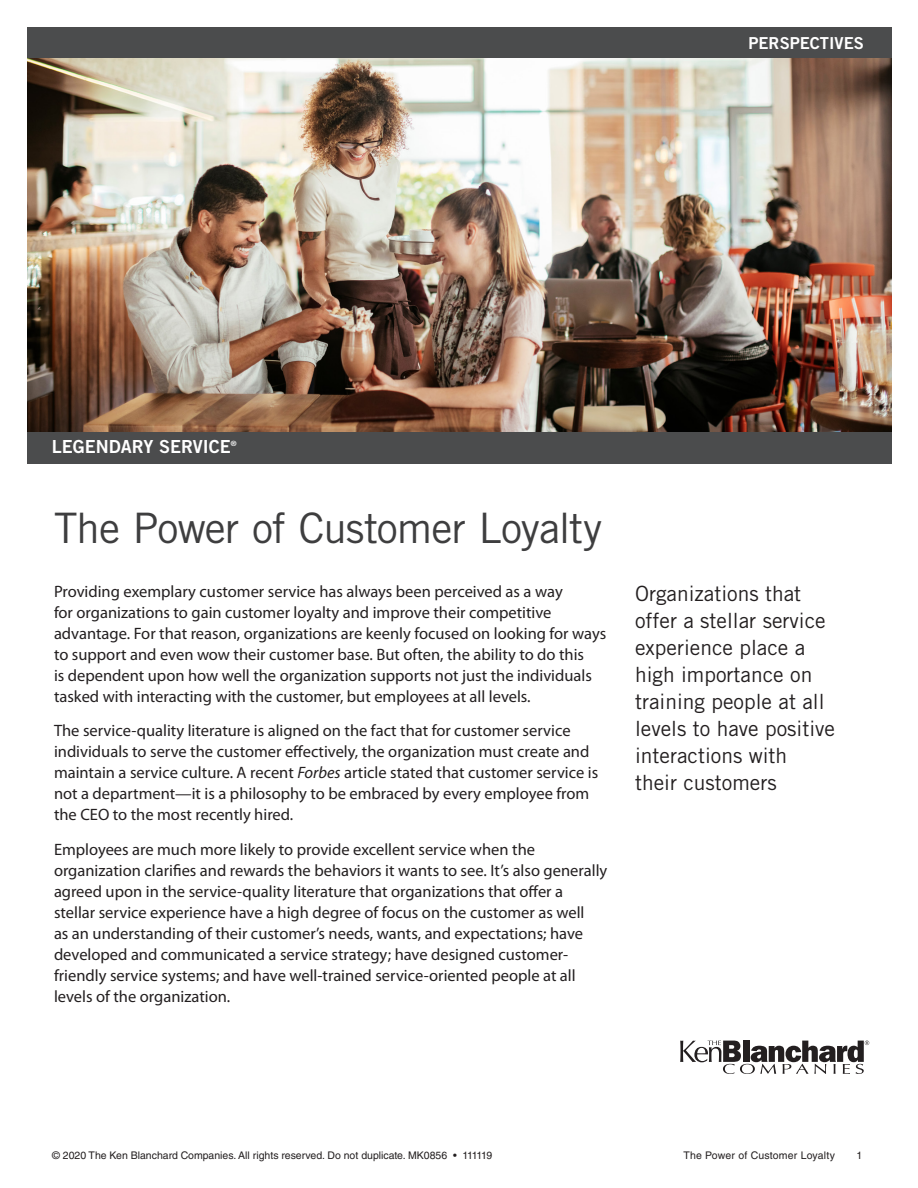
<style>
.page{position:relative;width:918px;height:1188px;background:#fff}
.page>*{position:absolute;margin:0;border:0;box-sizing:border-box;transform-origin:0 0}
.Heading_1{font:42px "Trade Gothic LT Std";letter-spacing:-.02em;color:#3e3e3f}
.Sidebar_-_Call_outs{font:21px/27px "Trade Gothic LT Std";color:#231f20}
.t1{font:18px "Trade Gothic LT Std Bd 2";color:#fff}
.Body_Copy{font:16.5px/21px "Myriad Pro";color:#231f20}
.t2{font:16.5px "Trade Gothic LT Std Bd 2";color:#fff}
.t3{font:10.5px "Helvetica LT Std";color:#231f20}
.t4{font:10.5px "Helvetica LT Std";letter-spacing:.02em;color:#231f20}
.t5{font:7.2px "Trade Gothic LT Std Bd 2";color:#fff}
.s1{font-style:italic}
</style>
<div class="page">
<div style="left:27px;top:27px;width:864px;height:31px;background:#4b4c4d"></div>
<div style="left:27px;top:432px;width:864px;height:32px;background:#4b4c4d"></div>
<svg style="left:680px;top:1041px;width:189px;height:33px"></svg>
<img style="left:27px;top:58px;width:864px;height:374px">
<p class="t2" style="left:749px;top:33px;width:117px">PERSPECTIVES</p>
<p class="t1" style="left:52px;top:436px;width:180px">LEGENDARY SERVICE</p>
<p class="t5" style="left:231px;top:439px;width:7px">®</p>
<p class="Heading_1" style="left:54px;top:503px;width:550px">The Power of Customer Loyalty</p>
<p class="Body_Copy" style="left:54px;top:581px;width:554px">Providing exemplary customer service has always been perceived as a way<br>for organizations to gain customer loyalty and improve their competitive advantage. For that reason, organizations are keenly focused on looking for ways to support and even wow their customer base. But often, the ability to do this<br>is dependent upon how well the organization supports not just the individuals tasked with interacting with the customer, but employees at all levels.</p>
<p class="Body_Copy" style="left:54px;top:721px;width:546px">The service-quality literature is aligned on the fact that for customer service individuals to serve the customer effectively, the organization must create and maintain a service culture. A recent <span class="s1">Forbes</span> article stated that customer service is not a department—it is a philosophy to be embraced by every employee from the CEO to the most recently hired.</p>
<p class="Body_Copy" style="left:54px;top:839px;width:555px">Employees are much more likely to provide excellent service when the organization clarifies and rewards the behaviors it wants to see. It’s also generally agreed upon in the service-quality literature that organizations that offer a stellar service experience have a high degree of focus on the customer as well<br>as an understanding of their customer’s needs, wants, and expectations; have developed and communicated a service strategy; have designed customer&shy;friendly service systems; and have well-trained service-oriented people at all levels of the organization.</p>
<p class="Sidebar_-_Call_outs" style="left:635px;top:579px;width:202px">Organizations that offer a stellar service experience place a high importance on training people at all levels to have positive interactions with<br>their customers</p>
<p class="t3" style="left:52px;top:1150px;width:442px">© 2020 The Ken Blanchard Companies. All rights reserved. Do not duplicate. MK0856 • 111119</p>
<p class="t4" style="left:683px;top:1150px;width:153px">The Power of Customer Loyalty</p>
<p class="t3" style="left:856px;top:1150px;width:7px">1</p>
</div>
